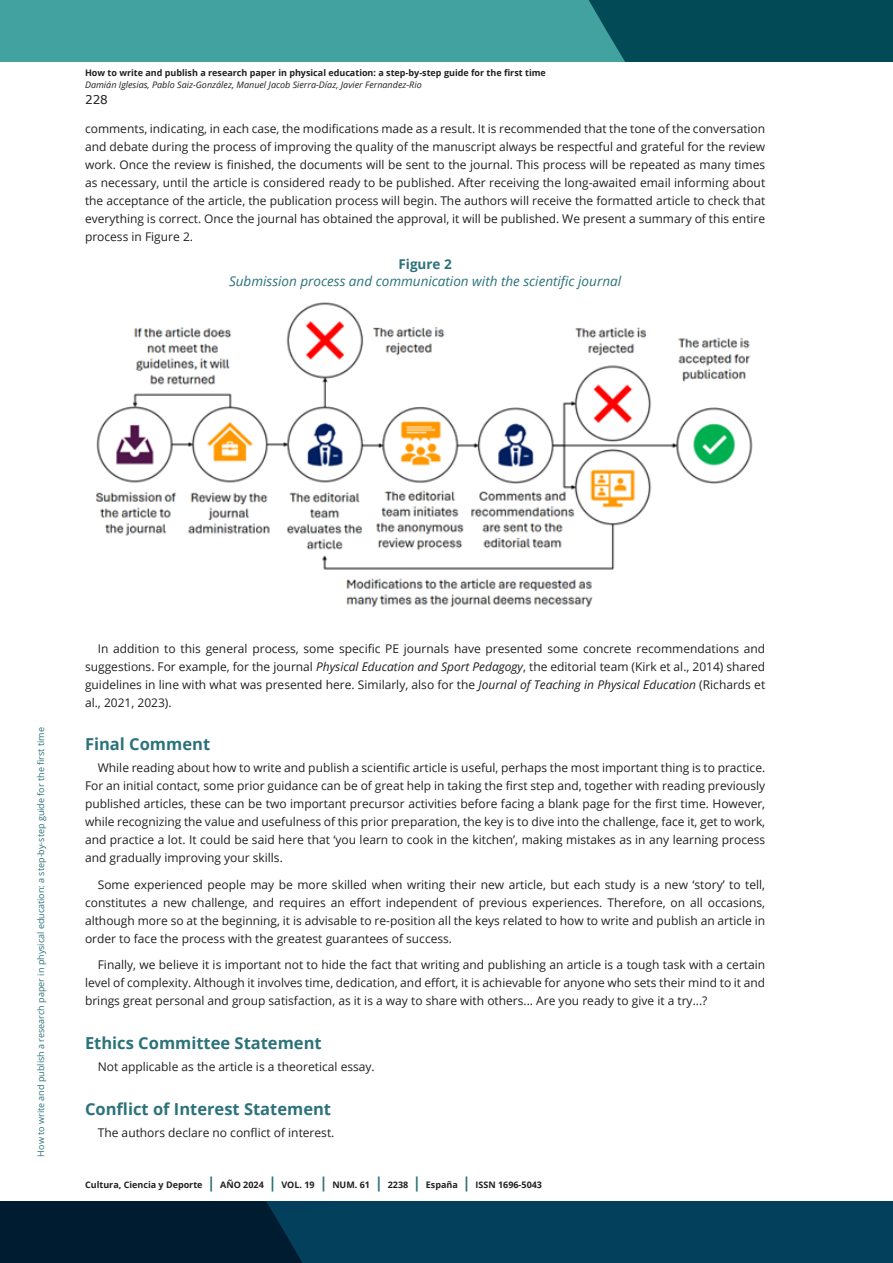
<style>
.page{position:relative;width:893px;height:1263px;background:#fff}
.page>*{position:absolute;margin:0;border:0;box-sizing:border-box;transform-origin:0 0}
.Cuerpo_de_texto_P{font:700 16.5px "Open Sans";color:#2c727a}
.titulo_tablas_imagen{font:italic 13.5px/16.2px "Open Sans";color:#2c727a;text-align:center}
.Cuerpo_de_texto_P-2{font:12px/18px "Open Sans";color:#231f20;text-align:justify}
.titulo_tablas_imagen-2{font:12px/18px "Open Sans";color:#231f20;text-align:justify}
.t1{font:12px "Verdana";color:#231f20}
.t2{font:700 9px "Open Sans";color:#231f20}
.t3{font:9px "Open Sans";color:#2c727a}
.t4{font:italic 9px "Open Sans";color:#231f20}
.s1{font-weight:700;font-style:normal}
.s2{font-style:italic}
.s3{font-size:15px;color:#2c727a}
</style>
<div class="page">
<svg style="left:0;top:1201px;width:893px;height:62px;background:#02344e"></svg>
<div style="left:0;top:0;width:893px;height:62px;background:#41a29f"></div>
<div style="left:589px;top:0;width:304px;height:62px;background:#024a56"></div>
<img style="left:96px;top:302px;width:657px;height:305px">
<p class="t2" style="left:85px;top:67px;width:462px">How to write and publish a research paper in physical education: a step-by-step guide for the first time</p>
<p class="t4" style="left:85px;top:79px;width:338px">Damián Iglesias, Pablo Saiz-González, Manuel Jacob Sierra-Díaz, Javier Fernandez-Rio</p>
<p class="t1" style="left:85px;top:91px;width:24px">228</p>
<p class="titulo_tablas_imagen-2" style="left:85px;top:119px;width:682px">comments, indicating, in each case, the modifications made as a result. It is recommended that the tone of the conversation and debate during the process of improving the quality of the manuscript always be respectful and grateful for the review work. Once the review is finished, the documents will be sent to the journal. This process will be repeated as many times as necessary, until the article is considered ready to be published. After receiving the long-awaited email informing about the acceptance of the article, the publication process will begin. The authors will receive the formatted article to check that everything is correct. Once the journal has obtained the approval, it will be published. We present a summary of this entire process in Figure 2.</p>
<p class="titulo_tablas_imagen" style="left:229px;top:256px;width:394px"><span class="s1">Figure 2<br></span>Submission process and communication with the scientific journal</p>
<p class="t3" style="left:35px;top:1156px;width:431px;rotate:-90deg">How to write and publish a research paper in physical education: a step-by-step guide for the first time</p>
<p class="Cuerpo_de_texto_P-2" style="left:85px;top:639px;width:682px;text-indent:13px">In addition to this general process, some specific PE journals have presented some concrete recommendations and suggestions. For example, for the journal <span class="s2">Physical Education and Sport Pedagogy</span>, the editorial team (Kirk et al., 2014) shared guidelines in line with what was presented here. Similarly, also for the <span class="s2">Journal of Teaching in Physical Education</span> (Richards et al., 2021, 2023).</p>
<p class="Cuerpo_de_texto_P" style="left:85px;top:732px;width:127px">Final Comment</p>
<p class="Cuerpo_de_texto_P-2" style="left:85px;top:759px;width:682px;text-indent:13px">While reading about how to write and publish a scientific article is useful, perhaps the most important thing is to practice.<br>For an initial contact, some prior guidance can be of great help in taking the first step and, together with reading previously published articles, these can be two important precursor activities before facing a blank page for the first time. However, while recognizing the value and usefulness of this prior preparation, the key is to dive into the challenge, face it, get to work, and practice a lot. It could be said here that ‘you learn to cook in the kitchen’, making mistakes as in any learning process and gradually improving your skills.</p>
<p class="Cuerpo_de_texto_P-2" style="left:85px;top:875px;width:682px;text-indent:13px">Some experienced people may be more skilled when writing their new article, but each study is a new ‘story’ to tell, constitutes a new challenge, and requires an effort independent of previous experiences. Therefore, on all occasions, although more so at the beginning, it is advisable to re-position all the keys related to how to write and publish an article in order to face the process with the greatest guarantees of success.</p>
<p class="Cuerpo_de_texto_P-2" style="left:85px;top:956px;width:682px;text-indent:13px">Finally, we believe it is important not to hide the fact that writing and publishing an article is a tough task with a certain level of complexity. Although it involves time, dedication, and effort, it is achievable for anyone who sets their mind to it and brings great personal and group satisfaction, as it is a way to share with others... Are you ready to give it a try...?</p>
<p class="Cuerpo_de_texto_P" style="left:85px;top:1031px;width:238px">Ethics Committee Statement</p>
<p class="Cuerpo_de_texto_P-2" style="left:98px;top:1057px;width:278px">Not applicable as the article is a theoretical essay.</p>
<p class="Cuerpo_de_texto_P" style="left:85px;top:1097px;width:248px">Conflict of Interest Statement</p>
<p class="Cuerpo_de_texto_P-2" style="left:98px;top:1123px;width:238px">The authors declare no conflict of interest.</p>
<p class="t2" style="left:85px;top:1179px;width:458px">Cultura, Ciencia y Deporte <span class="s3">|</span> AÑO 2024 <span class="s3">|</span> VOL. 19 <span class="s3">|</span> NUM. 61 <span class="s3">|</span> 2238 <span class="s3">|</span> España <span class="s3">|</span> ISSN 1696-5043</p>
</div>
